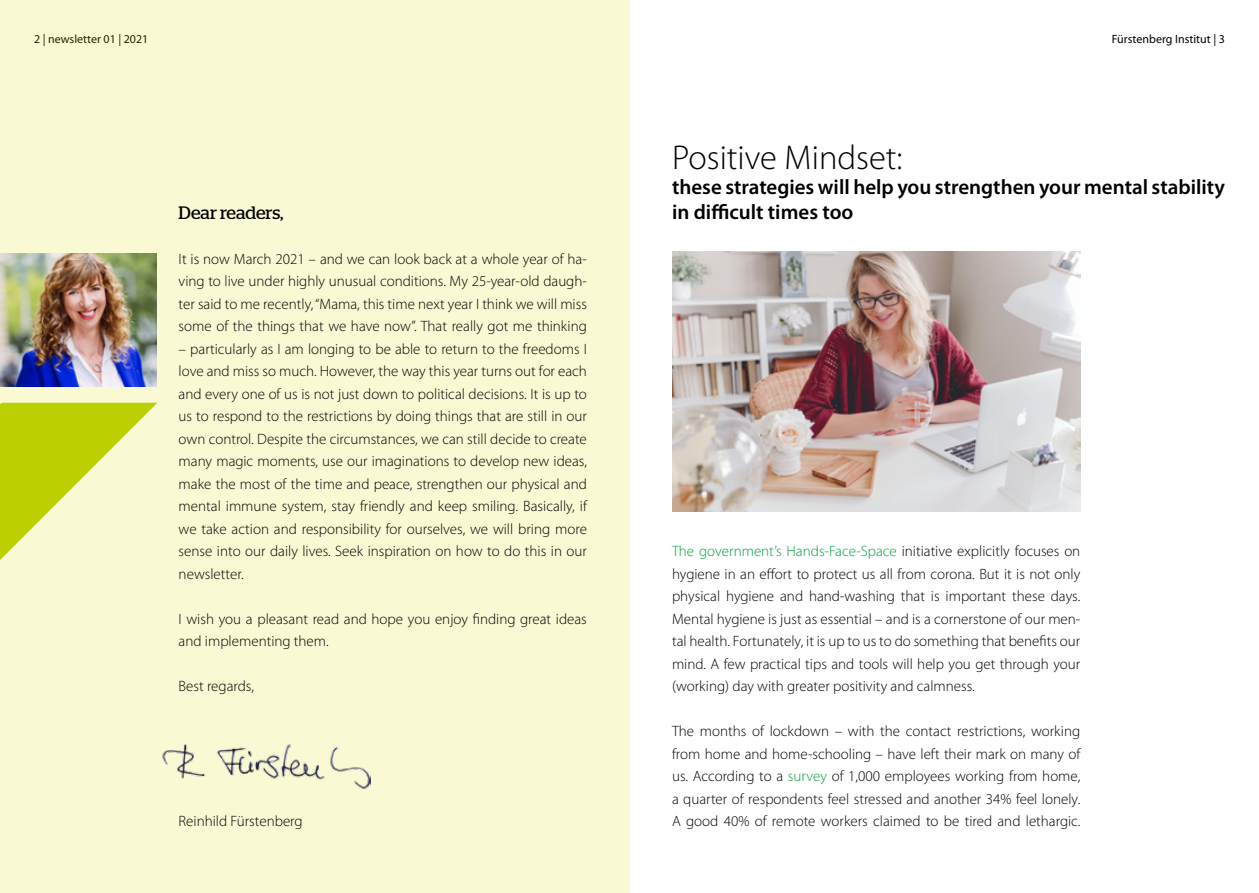
<style>
.page{position:relative;width:1259px;height:893px;background:#fff}
.page>*{position:absolute;margin:0;border:0;box-sizing:border-box;transform-origin:0 0}
.Head{font:300 34.5px "Myriad Pro";color:#000}
.ZH_WLS{font:600 21px/25.2px "Myriad Pro";color:#000}
.t1{font:18px "Stag";color:#000}
.Fließ{font:300 15px/22.5px "Myriad Pro";color:#000;text-align:justify}
.t2{font:12px "Myriad Pro";color:#000}
.s1{color:#00a13a}
</style>
<div class="page">
<div style="left:0;top:0;width:629px;height:893px;background:#f9f9d4"></div>
<img style="left:162px;top:744px;width:208px;height:45px">
<svg style="left:0;top:403px;width:157px;height:157px"></svg>
<img style="left:0;top:253px;width:157px;height:134px">
<img style="left:672px;top:252px;width:408px;height:259px">
<p class="t2" style="left:34px;top:32px;width:116px">2 | newsletter 01 | 2021</p>
<p class="t2" style="left:1112px;top:32px;width:115px">Fürstenberg Institut | 3</p>
<p class="t1" style="left:179px;top:202px;width:106px">Dear readers,</p>
<p class="Fließ" style="left:179px;top:247px;width:410px">It is now March 2021 – and we can look back at a whole year of ha&shy;ving to live under highly unusual conditions. My 25-year-old daugh&shy;ter said to me recently, “Mama, this time next year I think we will miss some of the things that we have now”. That really got me thinking</p>
<p class="Fließ" style="left:179px;top:337px;width:410px">– particularly as I am longing to be able to return to the freedoms I love and miss so much. However, the way this year turns out for each and every one of us is not just down to political decisions. It is up to us to respond to the restrictions by doing things that are still in our own control. Despite the circumstances, we can still decide to create many magic moments, use our imaginations to develop new ideas, make the most of the time and peace, strengthen our physical and mental immune system, stay friendly and keep smiling. Basically, if we take action and responsibility for ourselves, we will bring more sense into our daily lives. Seek inspiration on how to do this in our newsletter.</p>
<p class="Fließ" style="left:179px;top:607px;width:410px">I wish you a pleasant read and hope you enjoy finding great ideas and implementing them.</p>
<p class="Fließ" style="left:179px;top:675px;width:77px">Best regards,</p>
<p class="Fließ" style="left:179px;top:810px;width:126px">Reinhild Fürstenberg</p>
<p class="Head" style="left:672px;top:136px;width:232px">Positive Mindset:</p>
<p class="ZH_WLS" style="left:672px;top:174px;width:554px">these strategies will help you strengthen your mental stability in difficult times too</p>
<p class="Fließ" style="left:672px;top:540px;width:410px"><span class="s1">The government’s Hands-Face-Space</span> initiative explicitly focuses on hygiene in an effort to protect us all from corona. But it is not only physical hygiene and hand-washing that is important these days.<br>Mental hygiene is just as essential – and is a cornerstone of our men&shy;tal health. Fortunately, it is up to us to do something that benefits our mind. A few practical tips and tools will help you get through your (working) day with greater positivity and calmness.</p>
<p class="Fließ" style="left:672px;top:720px;width:410px">The months of lockdown – with the contact restrictions, working from home and home-schooling – have left their mark on many of us. According to a <span class="s1">survey</span> of 1,000 employees working from home, a quarter of respondents feel stressed and another 34% feel lonely.<br>A good 40% of remote workers claimed to be tired and lethargic.</p>
</div>
